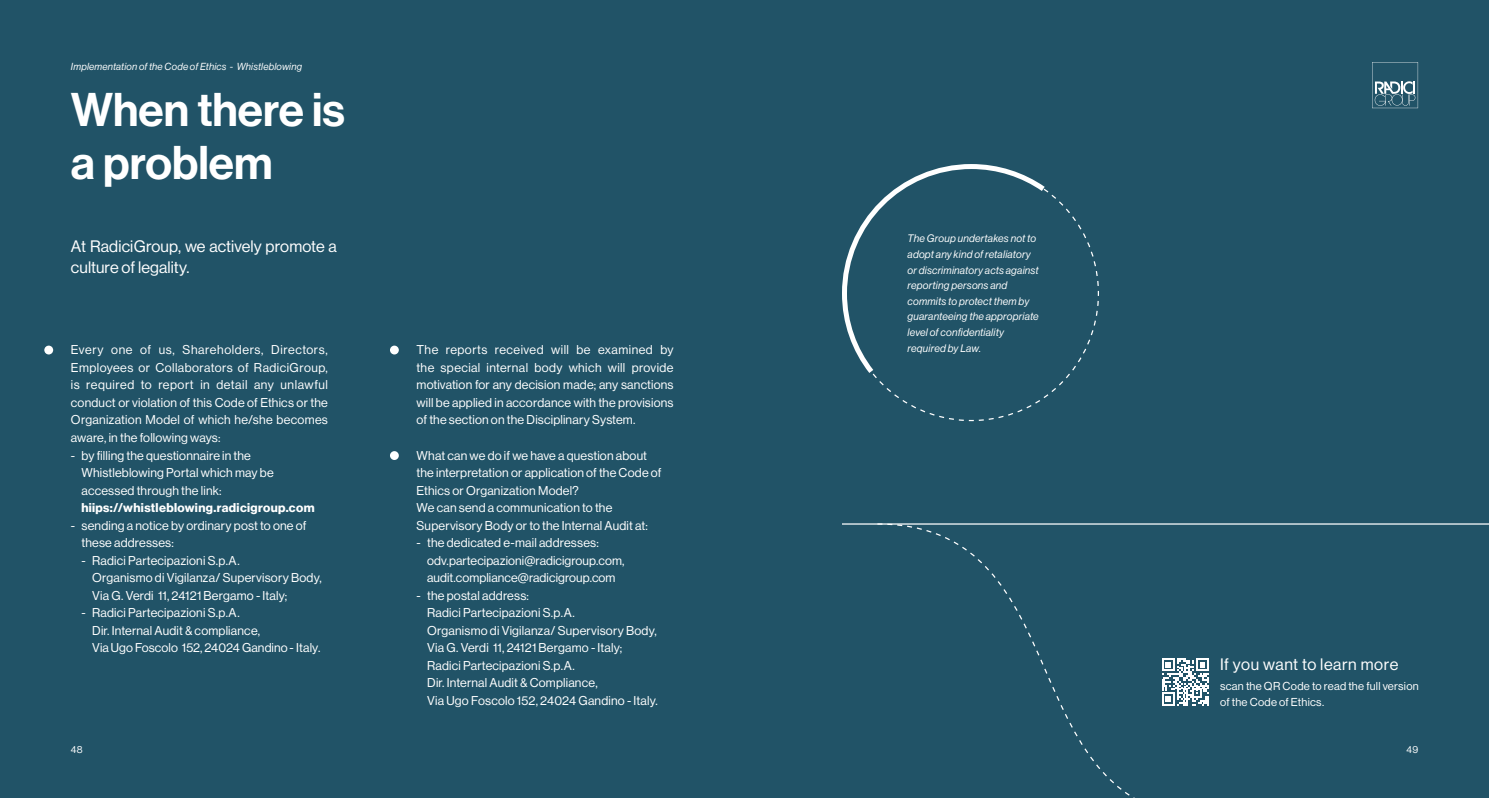
<style>
.page{position:relative;width:1489px;height:798px;background:#fff}
.page>*{position:absolute;margin:0;border:0;box-sizing:border-box;transform-origin:0 0}
.t1{font:46.25px "N Haas Grotesk DS Pro 65 Md";color:#fff}
.Testo_normale{font:16.25px/21.2px "N Haas Grotesk DS Pro 55 Rg";letter-spacing:.01em;color:#fff}
.Testo_normale-2{font:16.25px "N Haas Grotesk DS Pro 55 Rg";letter-spacing:.035em;color:#fff}
.Testo_normale-3{font:12.5px/17.5px "N Haas Grotesk DS Pro 55 Rg";letter-spacing:.015em;color:#fff}
.Testo_normale-4{font:12.5px "N Haas Grotesk DS Pro 75 Bd";letter-spacing:.03em;color:#fff}
.Testo_normale-5{font:11.25px/16.2px "N Haas Grotesk DS Pro 55 Rg";letter-spacing:.025em;color:#fff}
.Testo_normale-6{font:10.62px/15.6px "N Haas Grotesk DS Pro 56 It";letter-spacing:.02em;color:#fff}
.Testo_normale-7{font:10px "N Haas Grotesk DS Pro 56 It";letter-spacing:.02em;color:#fff}
.t2{font:10px "N Haas Grotesk DS Pro 55 Rg";color:#fff}
</style>
<div class="page">
<div style="left:0;top:0;width:1488px;height:797px;background:#215367"></div>
<svg style="left:876px;top:524px;width:339px;height:272px"></svg>
<hr style="left:842px;top:523px;width:646px;height:1px;background:#fff">
<svg style="left:843px;top:165px;width:256px;height:256px"></svg>
<svg style="left:1372px;top:62px;width:45px;height:46px"></svg>
<svg style="left:1161px;top:657px;width:48px;height:48px"></svg>
<div style="left:44px;top:345px;width:9px;height:9px;background:#fff;border-radius:50%"></div>
<div style="left:390px;top:345px;width:9px;height:9px;background:#fff;border-radius:50%"></div>
<div style="left:390px;top:451px;width:9px;height:9px;background:#fff;border-radius:50%"></div>
<p class="Testo_normale-7" style="left:71px;top:61px;width:233px">Implementation of the Code of Ethics - Whistleblowing</p>
<p class="t1" style="left:71px;top:83px;width:276px">When there is</p>
<p class="t1" style="left:71px;top:135px;width:203px">a problem</p>
<p class="Testo_normale" style="left:71px;top:236px;width:267px">At RadiciGroup, we actively promote a culture of legality.</p>
<p class="Testo_normale-6" style="left:907px;top:231px;width:133px">The Group undertakes not to adopt any kind of retaliatory or discriminatory acts against reporting persons and commits to protect them by guaranteeing the appropriate level of confidentiality required by Law.</p>
<p class="Testo_normale-3" style="left:71px;top:341px;width:258px;text-align:justify">Every one of us, Shareholders, Directors, Employees or Collaborators of RadiciGroup, is required to report in detail any unlawful conduct or violation of this Code of Ethics or the Organization Model of which he/she becomes aware, in the following ways:</p>
<p class="Testo_normale-3" style="left:81px;top:446px;width:194px;text-indent:-11px">- by filling the questionnaire in the<br>Whistleblowing Portal which may be accessed through the link:</p>
<p class="Testo_normale-4" style="left:81px;top:500px;width:234px">hiips://whistleblowing.radicigroup.com</p>
<p class="Testo_normale-3" style="left:81px;top:516px;width:226px;text-indent:-11px">- sending a notice by ordinary post to one of these addresses:</p>
<p class="Testo_normale-3" style="left:81px;top:551px;width:160px">- Radici Partecipazioni S.p.A.</p>
<p class="Testo_normale-3" style="left:92px;top:569px;width:231px">Organismo di Vigilanza/ Supervisory Body,<br>Via G. Verdi 11, 24121 Bergamo - Italy;</p>
<p class="Testo_normale-3" style="left:81px;top:604px;width:160px">- Radici Partecipazioni S.p.A.</p>
<p class="Testo_normale-3" style="left:92px;top:621px;width:169px">Dir. Internal Audit &amp; compliance,</p>
<p class="Testo_normale-3" style="left:92px;top:639px;width:230px">Via Ugo Foscolo 152, 24024 Gandino - Italy.</p>
<p class="Testo_normale-3" style="left:416px;top:341px;width:258px;text-align:justify">The reports received will be examined by the special internal body which will provide motivation for any decision made; any sanctions will be applied in accordance with the provisions of the section on the Disciplinary System.</p>
<p class="Testo_normale-3" style="left:416px;top:446px;width:246px">What can we do if we have a question about the interpretation or application of the Code of<br>Ethics or Organization Model?</p>
<p class="Testo_normale-3" style="left:416px;top:499px;width:233px">We can send a communication to the<br>Supervisory Body or to the Internal Audit at:</p>
<p class="Testo_normale-3" style="left:427px;top:534px;width:199px;text-indent:-11px">- the dedicated e-mail addresses: odv.partecipazioni@radicigroup.com, audit.compliance@radicigroup.com</p>
<p class="Testo_normale-3" style="left:416px;top:586px;width:114px">- the postal address:</p>
<p class="Testo_normale-3" style="left:427px;top:604px;width:149px">Radici Partecipazioni S.p.A.</p>
<p class="Testo_normale-3" style="left:427px;top:621px;width:231px">Organismo di Vigilanza/ Supervisory Body,<br>Via G. Verdi 11, 24121 Bergamo - Italy;</p>
<p class="Testo_normale-3" style="left:427px;top:656px;width:149px">Radici Partecipazioni S.p.A.</p>
<p class="Testo_normale-3" style="left:427px;top:674px;width:232px">Dir. Internal Audit &amp; Compliance,<br>Via Ugo Foscolo 152, 24024 Gandino - Italy.</p>
<p class="Testo_normale-2" style="left:1219px;top:654px;width:180px">If you want to learn more</p>
<p class="Testo_normale-5" style="left:1219px;top:677px;width:200px">scan the QR Code to read the full version of the Code of Ethics.</p>
<p class="t2" style="left:71px;top:743px;width:13px">48</p>
<p class="t2" style="left:1406px;top:743px;width:13px">49</p>
</div>
